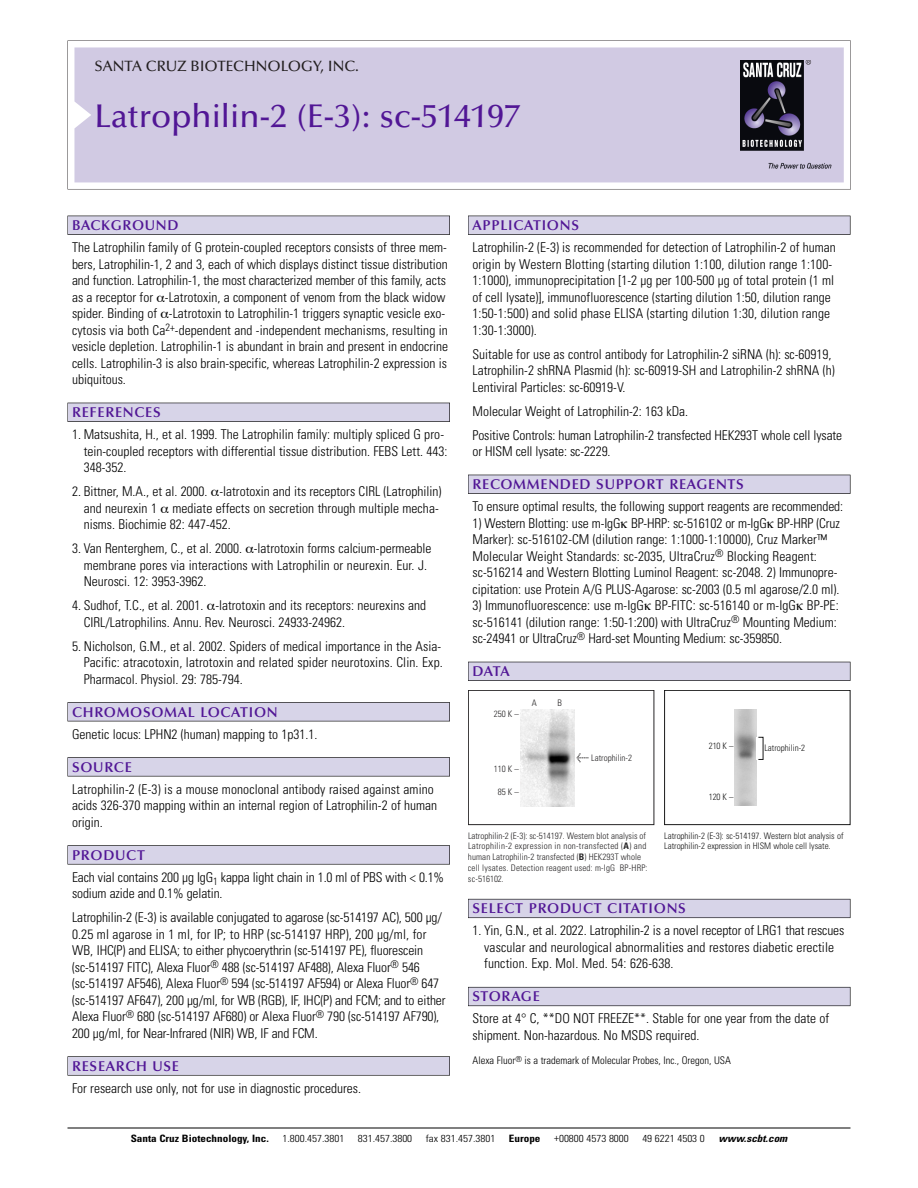
<style>
.page{position:relative;width:918px;height:1188px;background:#fff}
.page>*{position:absolute;margin:0;border:0;box-sizing:border-box;transform-origin:0 0}
.t1{font:500 33px "Optima";color:#511695}
.t2{font:500 15px "Optima";color:#231f20}
.t3{font:600 14.25px "Optima";letter-spacing:.05em;color:#511695}
.t4{font:300 condensed 13.5px/16.5px "Univers";color:#000}
.t5{font:300 condensed 10.5px "Univers";color:#000}
.t6{font:300 condensed 10.2px "Univers";color:#000;scale:1.1 1}
.t7{font:700 condensed 10.2px "Univers";color:#000;scale:1.1 1}
.t8{font:italic 700 condensed 10.2px "Univers";color:#000;scale:1.1 1}
.t9{font:300 condensed 9px/10.8px "Univers";letter-spacing:.01em;color:#272526}
.t10{font:300 condensed 9px/10.5px "Univers";color:#191919}
.s1{font-family:"Meta Plus";font-weight:400;font-stretch:normal;font-size:10.5px}
.s2{font-weight:700}
</style>
<div class="page">
<svg style="left:68px;top:40px;width:783px;height:149px"></svg>
<div style="left:74px;top:47px;width:770px;height:135px;background:#d1cae3"></div>
<img style="left:741px;top:60px;width:90px;height:108px">
<div style="left:68px;top:216px;width:382px;height:19px;background:#535256"></div>
<div style="left:68px;top:216px;width:381px;height:18px;background:#d7d4e8"></div>
<div style="left:68px;top:403px;width:382px;height:19px;background:#525156"></div>
<div style="left:68px;top:403px;width:381px;height:18px;background:#d7d4e8"></div>
<div style="left:68px;top:702px;width:382px;height:19px;background:#545357"></div>
<div style="left:68px;top:703px;width:381px;height:18px;background:#d7d4e8"></div>
<div style="left:68px;top:757px;width:382px;height:19px;background:#575659"></div>
<div style="left:68px;top:758px;width:381px;height:18px;background:#d7d4e8"></div>
<svg style="left:68px;top:845px;width:382px;height:20px"></svg>
<div style="left:68px;top:846px;width:381px;height:18px;background:#d7d4e8"></div>
<svg style="left:68px;top:1056px;width:382px;height:20px"></svg>
<div style="left:68px;top:1057px;width:381px;height:18px;background:#d7d4e8"></div>
<div style="left:468px;top:216px;width:382px;height:19px;background:#535256"></div>
<div style="left:468px;top:216px;width:382px;height:18px;background:#d7d4e8"></div>
<div style="left:468px;top:475px;width:382px;height:19px;background:#525156"></div>
<div style="left:468px;top:475px;width:382px;height:18px;background:#d7d4e8"></div>
<div style="left:468px;top:662px;width:382px;height:19px;background:#515057"></div>
<div style="left:468px;top:662px;width:382px;height:18px;background:#d7d4e8"></div>
<div style="left:468px;top:899px;width:382px;height:19px;background:#64626c"></div>
<div style="left:468px;top:899px;width:382px;height:18px;background:#d7d4e8"></div>
<div style="left:468px;top:987px;width:382px;height:19px;background:#686770"></div>
<div style="left:468px;top:988px;width:382px;height:18px;background:#d7d4e8"></div>
<hr style="left:68px;top:1128px;width:782px;height:1px;background:#000">
<div style="left:468px;top:690px;width:186px;height:135px;border:1px solid #272526"></div>
<img style="left:520px;top:709px;width:55px;height:98px">
<div style="left:664px;top:690px;width:186px;height:135px;border:1px solid #191919"></div>
<img style="left:735px;top:710px;width:22px;height:95px">
<p class="t2" style="left:94px;top:60px;width:266px">SANTA CRUZ BIOTECHNOLOGY, INC.</p>
<p class="t1" style="left:94px;top:102px;width:427px">Latrophilin-2 (E-3): sc-514197</p>
<p class="t3" style="left:72px;top:219px;width:108px">BACKGROUND</p>
<p class="t4" style="left:72px;top:240px;width:378px">The Latrophilin family of G protein-coupled receptors consists of three mem&shy;bers, Latrophilin-1, 2 and 3, each of which displays distinct tissue distribution and function. Latrophilin-1, the most characterized member of this family, acts as a receptor for -Latrotoxin, a component of venom from the black widow spider. Binding of -Latrotoxin to Latrophilin-1 triggers synaptic vesicle exo&shy;cytosis via both Ca<sup>2+</sup>-dependent and -independent mechanisms, resulting in vesicle depletion. Latrophilin-1 is abundant in brain and present in endocrine cells. Latrophilin-3 is also brain-specific, whereas Latrophilin-2 expression is ubiquitous.</p>
<p class="t3" style="left:72px;top:406px;width:90px">REFERENCES</p>
<p class="t4" style="left:84px;top:427px;width:365px;text-indent:-12px">1. Matsushita, H., et al. 1999. The Latrophilin family: multiply spliced G pro&shy;tein-coupled receptors with differential tissue distribution. FEBS Lett. 443:<br>348-352.</p>
<p class="t4" style="left:84px;top:484px;width:359px;text-indent:-12px">2. Bittner, M.A., et al. 2000. -latrotoxin and its receptors CIRL (Latrophilin) and neurexin 1 mediate effects on secretion through multiple mecha&shy;nisms. Biochimie 82: 447-452.</p>
<p class="t4" style="left:84px;top:541px;width:349px;text-indent:-12px">3. Van Renterghem, C., et al. 2000. -latrotoxin forms calcium-permeable membrane pores via interactions with Latrophilin or neurexin. Eur. J.<br>Neurosci. 12: 3953-3962.</p>
<p class="t4" style="left:84px;top:598px;width:344px;text-indent:-12px">4. Sudhof, T.C., et al. 2001. -latrotoxin and its receptors: neurexins and<br>CIRL/Latrophilins. Annu. Rev. Neurosci. 24933-24962.</p>
<p class="t4" style="left:84px;top:639px;width:361px;text-align:justify;text-indent:-12px">5. Nicholson, G.M., et al. 2002. Spiders of medical importance in the Asia-Pacific: atracotoxin, latrotoxin and related spider neurotoxins. Clin. Exp.<br>Pharmacol. Physiol. 29: 785-794.</p>
<p class="t3" style="left:72px;top:706px;width:207px">CHROMOSOMAL LOCATION</p>
<p class="t4" style="left:72px;top:727px;width:247px">Genetic locus: LPHN2 (human) mapping to 1p31.1.</p>
<p class="t3" style="left:72px;top:761px;width:61px">SOURCE</p>
<p class="t4" style="left:72px;top:782px;width:367px">Latrophilin-2 (E-3) is a mouse monoclonal antibody raised against amino acids 326-370 mapping within an internal region of Latrophilin-2 of human origin.</p>
<p class="t3" style="left:72px;top:849px;width:74px">PRODUCT</p>
<p class="t4" style="left:72px;top:870px;width:374px">Each vial contains 200 µg IgG<sub>1</sub> kappa light chain in 1.0 ml of PBS with &lt; 0.1% sodium azide and 0.1% gelatin.</p>
<p class="t4" style="left:72px;top:911px;width:375px">Latrophilin-2 (E-3) is available conjugated to agarose (sc-514197 AC), 500 µg/ 0.25 ml agarose in 1 ml, for IP; to HRP (sc-514197 HRP), 200 µg/ml, for WB, IHC(P) and ELISA; to either phycoerythrin (sc-514197 PE), fluorescein (sc-514197 FITC), Alexa Fluor<sup>®</sup> 488 (sc-514197 AF488), Alexa Fluor<sup>®</sup> 546 (sc-514197 AF546), Alexa Fluor<sup>®</sup> 594 (sc-514197 AF594) or Alexa Fluor<sup>®</sup> 647 (sc-514197 AF647), 200 µg/ml, for WB (RGB), IF, IHC(P) and FCM; and to either Alexa Fluor<sup>®</sup> 680 (sc-514197 AF680) or Alexa Fluor<sup>®</sup> 790 (sc-514197 AF790), 200 µg/ml, for Near-Infrared (NIR) WB, IF and FCM.</p>
<p class="t3" style="left:72px;top:1060px;width:109px">RESEARCH USE</p>
<p class="t4" style="left:72px;top:1081px;width:291px">For research use only, not for use in diagnostic procedures.</p>
<p class="t3" style="left:473px;top:219px;width:108px">APPLICATIONS</p>
<p class="t4" style="left:473px;top:240px;width:365px">Latrophilin-2 (E-3) is recommended for detection of Latrophilin-2 of human origin by Western Blotting (starting dilution 1:100, dilution range 1:100- 1:1000), immunoprecipitation [1-2 µg per 100-500 µg of total protein (1 ml of cell lysate)], immunofluorescence (starting dilution 1:50, dilution range 1:50-1:500) and solid phase ELISA (starting dilution 1:30, dilution range 1:30-1:3000).</p>
<p class="t4" style="left:473px;top:347px;width:364px">Suitable for use as control antibody for Latrophilin-2 siRNA (h): sc-60919,<br>Latrophilin-2 shRNA Plasmid (h): sc-60919-SH and Latrophilin-2 shRNA (h)<br>Lentiviral Particles: sc-60919-V.</p>
<p class="t4" style="left:473px;top:404px;width:217px">Molecular Weight of Latrophilin-2: 163 kDa.</p>
<p class="t4" style="left:473px;top:428px;width:371px">Positive Controls: human Latrophilin-2 transfected HEK293T whole cell lysate or HISM cell lysate: sc-2229.</p>
<p class="t3" style="left:473px;top:478px;width:273px">RECOMMENDED SUPPORT REAGENTS</p>
<p class="t4" style="left:473px;top:499px;width:372px">To ensure optimal results, the following support reagents are recommended:</p>
<p class="t4" style="left:473px;top:516px;width:369px">1) Western Blotting: use m-IgG BP-HRP: sc-516102 or m-IgG BP-HRP (Cruz Marker): sc-516102-CM (dilution range: 1:1000-1:10000), Cruz Marker™ Molecular Weight Standards: sc-2035, UltraCruz<sup>®</sup> Blocking Reagent: sc-516214 and Western Blotting Luminol Reagent: sc-2048. 2) Immunopre&shy;cipitation: use Protein A/G PLUS-Agarose: sc-2003 (0.5 ml agarose/2.0 ml).</p>
<p class="t4" style="left:473px;top:598px;width:368px">3) Immunofluorescence: use m-IgG BP-FITC: sc-516140 or m-IgG BP-PE: sc-516141 (dilution range: 1:50-1:200) with UltraCruz<sup>®</sup> Mounting Medium: sc-24941 or UltraCruz<sup>®</sup> Hard-set Mounting Medium: sc-359850.</p>
<p class="t3" style="left:473px;top:665px;width:39px">DATA</p>
<p class="t9" style="left:494px;top:709px;width:26px">250 K –</p>
<p class="t9" style="left:532px;top:699px;width:7px">A</p>
<p class="t9" style="left:558px;top:699px;width:6px">B</p>
<p class="t9" style="left:494px;top:765px;width:26px">110 K –</p>
<p class="t9" style="left:498px;top:787px;width:22px">85 K –</p>
<p class="t9" style="left:577px;top:753px;width:57px"><span class="s1">&lt;</span> Latrophilin-2</p>
<p class="t9" style="left:468px;top:831px;width:181px">Latrophilin-2 (E-3): sc-514197. Western blot analysis of Latrophilin-2 expression in non-transfected (<span class="s2">A</span>) and human Latrophilin-2 transfected (<span class="s2">B</span>) HEK293T whole cell lysates. Detection reagent used: m-IgG BP-HRP: sc-516102.</p>
<p class="t10" style="left:709px;top:742px;width:26px">210 K–</p>
<p class="t10" style="left:709px;top:793px;width:26px">120 K–</p>
<p class="t10" style="left:764px;top:743px;width:42px">Latrophilin-2</p>
<p class="t10" style="left:664px;top:831px;width:181px">Latrophilin-2 (E-3): sc-514197. Western blot analysis of<br>Latrophilin-2 expression in HISM whole cell lysate.</p>
<p class="t3" style="left:473px;top:903px;width:215px">SELECT PRODUCT CITATIONS</p>
<p class="t4" style="left:484px;top:924px;width:362px;text-indent:-12px">1. Yin, G.N., et al. 2022. Latrophilin-2 is a novel receptor of LRG1 that rescues vascular and neurological abnormalities and restores diabetic erectile function. Exp. Mol. Med. 54: 626-638.</p>
<p class="t3" style="left:473px;top:991px;width:69px">STORAGE</p>
<p class="t4" style="left:473px;top:1012px;width:358px">Store at 4° C, **DO NOT FREEZE**. Stable for one year from the date of shipment. Non-hazardous. No MSDS required.</p>
<p class="t5" style="left:473px;top:1056px;width:260px">Alexa Fluor<sup>®</sup> is a trademark of Molecular Probes, Inc., Oregon, USA</p>
<p class="t7" style="left:131px;top:1135px;width:127px">Santa Cruz Biotechnology, Inc.</p>
<p class="t6" style="left:282px;top:1135px;width:58px">1.800.457.3801</p>
<p class="t6" style="left:358px;top:1135px;width:51px">831.457.3800</p>
<p class="t6" style="left:426px;top:1135px;width:65px">fax 831.457.3801</p>
<p class="t7" style="left:509px;top:1135px;width:30px">Europe</p>
<p class="t6" style="left:554px;top:1135px;width:69px">+00800 4573 8000</p>
<p class="t6" style="left:642px;top:1135px;width:58px">49 6221 4503 0</p>
<p class="t8" style="left:719px;top:1135px;width:66px">www.scbt.com</p>
</div>
